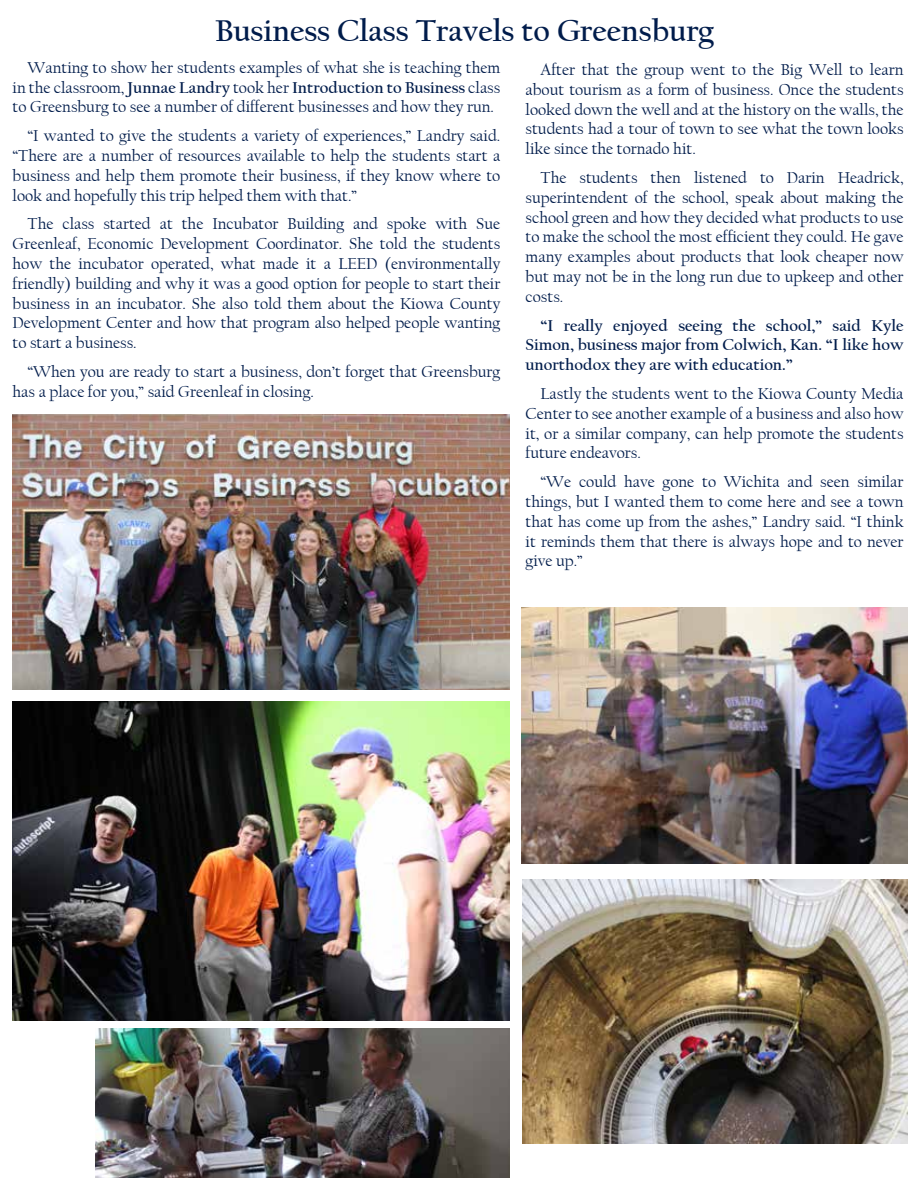
<style>
.page{position:relative;width:918px;height:1188px;background:#fff}
.page>*{position:absolute;margin:0;border:0;box-sizing:border-box;transform-origin:0 0}
.t1{font:700 31.5px "Californian FB";color:#001c4b}
.t2{font:16.5px/19.8px "Californian FB";color:#001c4b;text-align:justify}
.t3{font:700 16.5px/19.8px "Californian FB";color:#001c4b;text-align:justify}
.s1{font-weight:700}
</style>
<div class="page">
<img style="left:13px;top:415px;width:496px;height:274px">
<img style="left:12px;top:702px;width:498px;height:318px">
<img style="left:522px;top:607px;width:385px;height:257px">
<img style="left:522px;top:879px;width:385px;height:264px">
<img style="left:95px;top:1029px;width:414px;height:148px">
<h1 class="t1" style="left:215px;top:12px;width:500px">Business Class Travels to Greensburg</h1>
<p class="t2" style="left:13px;top:58px;width:489px;text-indent:15px">Wanting to show her students examples of what she is teaching them in the classroom, <span class="s1">Junnae Landry</span> took her <span class="s1">Introduction to Business</span> class to Greensburg to see a number of different businesses and how they run.</p>
<p class="t2" style="left:13px;top:126px;width:489px;text-indent:15px">“I wanted to give the students a variety of experiences,” Landry said. “There are a number of resources available to help the students start a business and help them promote their business, if they know where to look and hopefully this trip helped them with that.”</p>
<p class="t2" style="left:13px;top:214px;width:489px;text-indent:15px">The class started at the Incubator Building and spoke with Sue Greenleaf, Economic Development Coordinator. She told the students how the incubator operated, what made it a LEED (environmentally friendly) building and why it was a good option for people to start their business in an incubator. She also told them about the Kiowa County Development Center and how that program also helped people wanting to start a business.</p>
<p class="t2" style="left:13px;top:362px;width:489px;text-indent:15px">“When you are ready to start a business, don’t forget that Greensburg has a place for you,” said Greenleaf in closing.</p>
<p class="t2" style="left:526px;top:60px;width:380px;text-indent:15px">After that the group went to the Big Well to learn about tourism as a form of business. Once the students looked down the well and at the history on the walls, the students had a tour of town to see what the town looks like since the tornado hit.</p>
<p class="t2" style="left:526px;top:168px;width:380px;text-indent:15px">The students then listened to Darin Headrick, superintendent of the school, speak about making the school green and how they decided what products to use to make the school the most efficient they could. He gave many examples about products that look cheaper now but may not be in the long run due to upkeep and other costs.</p>
<p class="t3" style="left:526px;top:316px;width:379px;text-indent:15px">“I really enjoyed seeing the school,” said Kyle Simon, business major from Colwich, Kan. “I like how unorthodox they are with education.”</p>
<p class="t2" style="left:526px;top:384px;width:380px;text-indent:15px">Lastly the students went to the Kiowa County Media Center to see another example of a business and also how it, or a similar company, can help promote the students future endeavors.</p>
<p class="t2" style="left:526px;top:472px;width:380px;text-indent:15px">“We could have gone to Wichita and seen similar things, but I wanted them to come here and see a town that has come up from the ashes,” Landry said. “I think it reminds them that there is always hope and to never give up.”</p>
</div>
